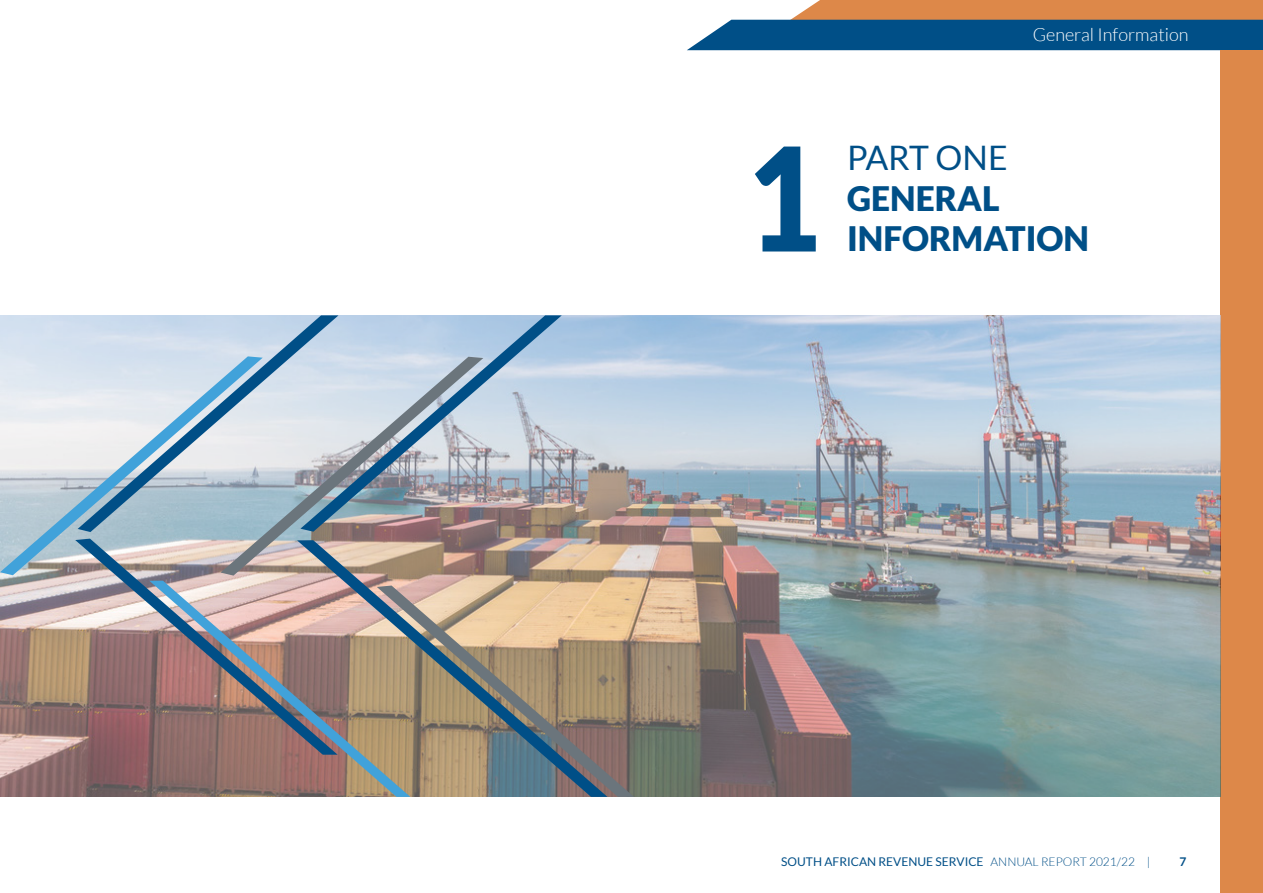
<style>
.page{position:relative;width:1263px;height:893px;background:#fff}
.page>*{position:absolute;margin:0;border:0;box-sizing:border-box;transform-origin:0 0}
.t1{font:900 33.75px "Lato";color:#004f87}
.t2{font:33.75px "Lato";color:#004f87}
.t3{font:300 18px "Lato";color:#fff}
.t4{font:12px "Lato";color:#004f87}
.t5{font:700 12px "Lato";color:#004f87}
.s1{font-weight:300}
</style>
<div class="page">
<svg style="left:687px;top:0;width:576px;height:50px;background:#5f7380"></svg>
<div style="left:1220px;top:50px;width:43px;height:843px;background:#dd8849"></div>
<img style="left:0;top:315px;width:1220px;height:482px">
<svg style="left:755px;top:147px;width:61px;height:104px"></svg>
<svg style="left:607px;top:585px;width:27px;height:212px;background:#a28c74"></svg>
<svg style="left:338px;top:540px;width:269px;height:257px;background:#a19481"></svg>
<svg style="left:149px;top:581px;width:261px;height:216px;background:#9c8779"></svg>
<svg style="left:75px;top:575px;width:263px;height:180px;background:#9e888a"></svg>
<svg style="left:0;top:356px;width:221px;height:219px"></svg>
<svg style="left:78px;top:315px;width:222px;height:217px;background:#bacfdf"></svg>
<svg style="left:221px;top:357px;width:262px;height:219px;background:#afb3b8"></svg>
<svg style="left:300px;top:315px;width:262px;height:217px;background:#aab6c5"></svg>
<h2 class="t3" style="left:1033px;top:25px;width:157px">General Information</h2>
<p class="t2" style="left:847px;top:139px;width:162px">PART ONE</p>
<p class="t1" style="left:847px;top:179px;width:154px">GENERAL</p>
<p class="t1" style="left:847px;top:219px;width:243px">INFORMATION</p>
<p class="t4" style="left:781px;top:855px;width:371px">SOUTH AFRICAN REVENUE SERVICE <span class="s1">ANNUAL REPORT 2021/22 |</span></p>
<p class="t5" style="left:1179px;top:855px;width:8px">7</p>
</div>
